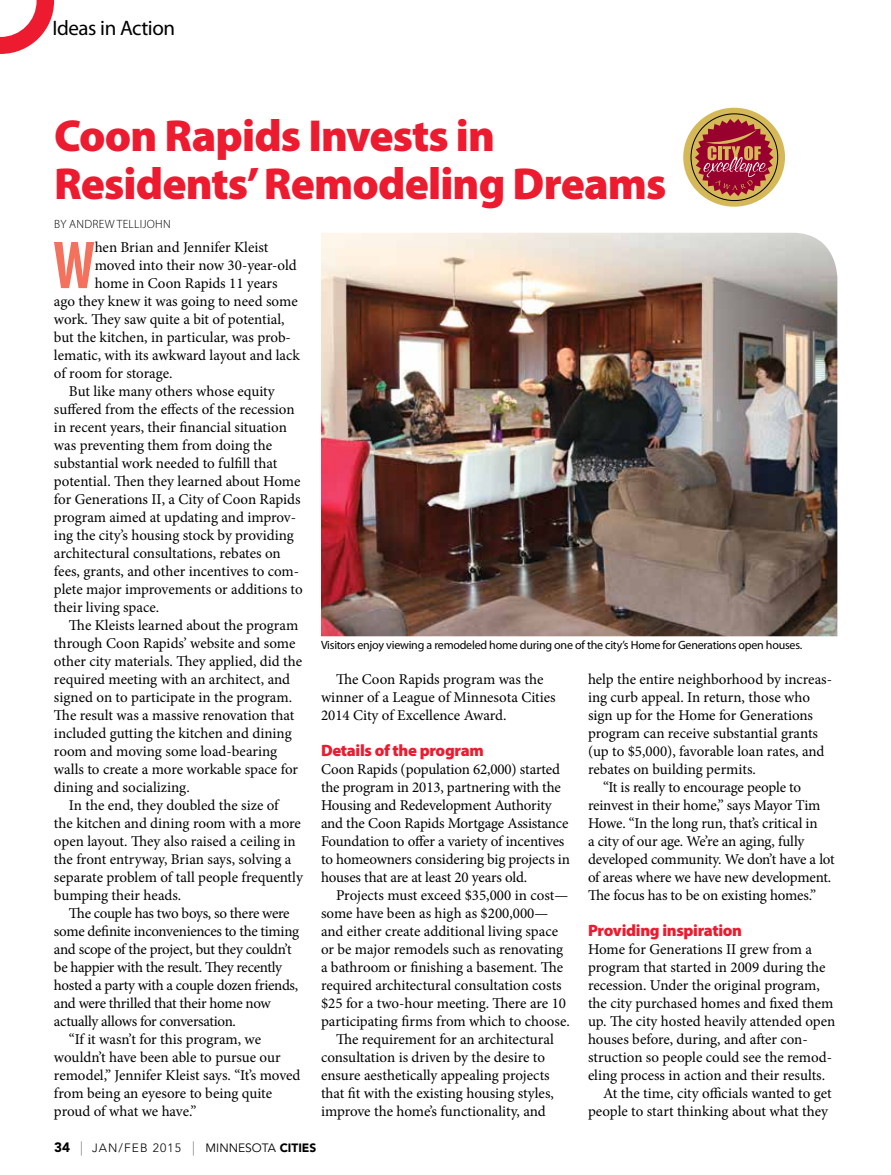
<style>
.page{position:relative;width:891px;height:1175px;background:#fff}
.page>*{position:absolute;margin:0;border:0;box-sizing:border-box;transform-origin:0 0}
.t1{font:700 condensed 68.4px "Myriad Pro";color:#f3715d;scale:.9 1}
.t2{font:900 45px/48px "Myriad Pro";letter-spacing:-.02em;color:#ed1b2f}
.t3{font:21px "Myriad Pro";letter-spacing:-.02em;color:#000}
.t4{font:900 16.5px "Myriad Pro";letter-spacing:-.02em;color:#ed1b2f}
.t5{font:15px/18px "Minion Pro";letter-spacing:-.005em;color:#000}
.t6{font:15px "Minion Pro";letter-spacing:-.025em;color:#000}
.t7{font:12px "Myriad Pro";letter-spacing:-.02em;color:#000}
.t8{font:300 12px "Avenir LT Std";letter-spacing:.09em;color:#000}
.t9{font:300 12px "Myriad Pro";letter-spacing:.02em;color:#000}
.s1{font-weight:900;font-size:13.5px}
.s2{font-family:"Minion Pro";font-weight:400;font-size:14.25px;color:#939598}
.s3{font-weight:400}
.s4{font-weight:900}
</style>
<div class="page">
<svg style="left:0;top:0;width:54px;height:54px"></svg>
<svg style="left:683px;top:108px;width:102px;height:99px;background:#c4ab56"></svg>
<svg style="left:695px;top:119px;width:78px;height:77px;background:#b04f47"></svg>
<img style="left:321px;top:233px;width:516px;height:403px">
<h3 class="t3" style="left:52px;top:15px;width:124px">Ideas in Action</h3>
<h2 class="t2" style="left:54px;top:112px;width:614px">Coon Rapids Invests in<br>Residents’ Remodeling Dreams</h2>
<p class="t9" style="left:54px;top:217px;width:118px">BY ANDREW TELLIJOHN</p>
<h1 class="t1" style="left:53px;top:222px;width:48px">W</h1>
<p class="t5" style="left:95px;top:238px;width:175px">hen Brian and Jennifer Kleist</p>
<p class="t5" style="left:95px;top:256px;width:204px">moved into their now 30-year-old</p>
<p class="t5" style="left:95px;top:274px;width:184px">home in Coon Rapids 11 years</p>
<p class="t5" style="left:54px;top:292px;width:245px">ago they knew it was going to need some</p>
<p class="t5" style="left:54px;top:310px;width:232px">work. They saw quite a bit of potential,</p>
<p class="t5" style="left:54px;top:328px;width:238px">but the kitchen, in particular, was prob-</p>
<p class="t5" style="left:54px;top:346px;width:247px">lematic, with its awkward layout and lack</p>
<p class="t5" style="left:54px;top:364px;width:120px">of room for storage.</p>
<p class="t5" style="left:69px;top:382px;width:207px">But like many others whose equity</p>
<p class="t5" style="left:54px;top:400px;width:242px">suffered from the effects of the recession</p>
<p class="t5" style="left:54px;top:418px;width:235px">in recent years, their financial situation</p>
<p class="t5" style="left:54px;top:436px;width:220px">was preventing them from doing the</p>
<p class="t5" style="left:54px;top:454px;width:225px">substantial work needed to fulfill that</p>
<p class="t5" style="left:54px;top:472px;width:248px">potential. Then they learned about Home</p>
<p class="t5" style="left:54px;top:490px;width:248px">for Generations II, a City of Coon Rapids</p>
<p class="t5" style="left:54px;top:508px;width:244px">program aimed at updating and improv-</p>
<p class="t5" style="left:54px;top:526px;width:241px">ing the city’s housing stock by providing</p>
<p class="t5" style="left:54px;top:544px;width:228px">architectural consultations, rebates on</p>
<p class="t5" style="left:54px;top:562px;width:247px">fees, grants, and other incentives to com-</p>
<p class="t5" style="left:54px;top:580px;width:250px">plete major improvements or additions to</p>
<p class="t5" style="left:54px;top:598px;width:107px">their living space.</p>
<p class="t5" style="left:69px;top:616px;width:231px">The Kleists learned about the program</p>
<p class="t5" style="left:54px;top:634px;width:243px">through Coon Rapids’ website and some</p>
<p class="t5" style="left:54px;top:652px;width:250px">other city materials. They applied, did the</p>
<p class="t5" style="left:54px;top:670px;width:238px">required meeting with an architect, and</p>
<p class="t5" style="left:54px;top:688px;width:240px">signed on to participate in the program.</p>
<p class="t5" style="left:54px;top:706px;width:242px">The result was a massive renovation that</p>
<p class="t5" style="left:54px;top:724px;width:239px">included gutting the kitchen and dining</p>
<p class="t5" style="left:54px;top:742px;width:225px">room and moving some load-bearing</p>
<p class="t5" style="left:54px;top:760px;width:246px">walls to create a more workable space for</p>
<p class="t5" style="left:54px;top:778px;width:137px">dining and socializing.</p>
<p class="t5" style="left:69px;top:796px;width:211px">In the end, they doubled the size of</p>
<p class="t5" style="left:54px;top:814px;width:248px">the kitchen and dining room with a more</p>
<p class="t5" style="left:54px;top:832px;width:243px">open layout. They also raised a ceiling in</p>
<p class="t5" style="left:54px;top:850px;width:239px">the front entryway, Brian says, solving a</p>
<p class="t5" style="left:54px;top:868px;width:250px">separate problem of tall people frequently</p>
<p class="t5" style="left:54px;top:886px;width:129px">bumping their heads.</p>
<p class="t6" style="left:69px;top:903px;width:222px">The couple has two boys, so there were</p>
<p class="t5" style="left:54px;top:922px;width:247px">some definite inconveniences to the timing</p>
<p class="t5" style="left:54px;top:940px;width:239px">and scope of the project, but they couldn’t</p>
<p class="t5" style="left:54px;top:958px;width:230px">be happier with the result. They recently</p>
<p class="t5" style="left:54px;top:976px;width:246px">hosted a party with a couple dozen friends,</p>
<p class="t5" style="left:54px;top:994px;width:218px">and were thrilled that their home now</p>
<p class="t5" style="left:54px;top:1012px;width:184px">actually allows for conversation.</p>
<p class="t5" style="left:69px;top:1030px;width:194px">“If it wasn’t for this program, we</p>
<p class="t5" style="left:54px;top:1048px;width:228px">wouldn’t have been able to pursue our</p>
<p class="t5" style="left:54px;top:1066px;width:248px">remodel,” Jennifer Kleist says. “It’s moved</p>
<p class="t5" style="left:54px;top:1084px;width:220px">from being an eyesore to being quite</p>
<p class="t5" style="left:54px;top:1102px;width:144px">proud of what we have.”</p>
<p class="t7" style="left:321px;top:637px;width:483px">Visitors enjoy viewing a remodeled home during one of the city’s Home for Generations open houses.</p>
<p class="t5" style="left:321px;top:670px;width:236px;text-indent:15px">The Coon Rapids program was the winner of a League of Minnesota Cities<br>2014 City of Excellence Award.</p>
<p class="t4" style="left:321px;top:741px;width:164px">Details of the program</p>
<p class="t5" style="left:321px;top:760px;width:251px">Coon Rapids (population 62,000) started the program in 2013, partnering with the Housing and Redevelopment Authority and the Coon Rapids Mortgage Assistance Foundation to offer a variety of incentives to homeowners considering big projects in houses that are at least 20 years old.</p>
<p class="t5" style="left:336px;top:886px;width:234px">Projects must exceed $35,000 in cost—</p>
<p class="t5" style="left:321px;top:904px;width:229px">some have been as high as $200,000—</p>
<p class="t5" style="left:321px;top:922px;width:239px">and either create additional living space</p>
<p class="t5" style="left:321px;top:940px;width:244px">or be major remodels such as renovating</p>
<p class="t5" style="left:321px;top:958px;width:244px">a bathroom or finishing a basement. The</p>
<p class="t5" style="left:321px;top:976px;width:242px">required architectural consultation costs</p>
<p class="t5" style="left:321px;top:994px;width:247px">$25 for a two-hour meeting. There are 10</p>
<p class="t5" style="left:321px;top:1012px;width:250px">participating firms from which to choose.</p>
<p class="t5" style="left:336px;top:1030px;width:219px">The requirement for an architectural</p>
<p class="t5" style="left:321px;top:1048px;width:226px">consultation is driven by the desire to</p>
<p class="t5" style="left:321px;top:1066px;width:230px">ensure aesthetically appealing projects</p>
<p class="t5" style="left:321px;top:1084px;width:234px">that fit with the existing housing styles,</p>
<p class="t5" style="left:321px;top:1102px;width:226px">improve the home’s functionality, and</p>
<p class="t5" style="left:588px;top:670px;width:246px">help the entire neighborhood by increas-</p>
<p class="t5" style="left:588px;top:688px;width:224px">ing curb appeal. In return, those who</p>
<p class="t5" style="left:588px;top:706px;width:227px">sign up for the Home for Generations</p>
<p class="t5" style="left:588px;top:724px;width:232px">program can receive substantial grants</p>
<p class="t5" style="left:588px;top:742px;width:238px">(up to $5,000), favorable loan rates, and</p>
<p class="t5" style="left:588px;top:760px;width:169px">rebates on building permits.</p>
<p class="t5" style="left:603px;top:778px;width:200px">“It is really to encourage people to</p>
<p class="t5" style="left:588px;top:796px;width:234px">reinvest in their home,” says Mayor Tim</p>
<p class="t5" style="left:588px;top:814px;width:231px">Howe. “In the long run, that’s critical in</p>
<p class="t5" style="left:588px;top:832px;width:218px">a city of our age. We’re an aging, fully</p>
<p class="t5" style="left:588px;top:850px;width:248px">developed community. We don’t have a lot</p>
<p class="t5" style="left:588px;top:868px;width:245px">of areas where we have new development.</p>
<p class="t5" style="left:588px;top:886px;width:230px">The focus has to be on existing homes.”</p>
<p class="t4" style="left:588px;top:921px;width:156px">Providing inspiration</p>
<p class="t5" style="left:588px;top:940px;width:226px">Home for Generations II grew from a</p>
<p class="t5" style="left:588px;top:958px;width:239px">program that started in 2009 during the</p>
<p class="t5" style="left:588px;top:976px;width:233px">recession. Under the original program,</p>
<p class="t5" style="left:588px;top:994px;width:247px">the city purchased homes and fixed them</p>
<p class="t5" style="left:588px;top:1012px;width:249px">up. The city hosted heavily attended open</p>
<p class="t5" style="left:588px;top:1030px;width:221px">houses before, during, and after con-</p>
<p class="t5" style="left:588px;top:1048px;width:246px">struction so people could see the remod-</p>
<p class="t5" style="left:588px;top:1066px;width:239px">eling process in action and their results.</p>
<p class="t5" style="left:603px;top:1084px;width:230px">At the time, city officials wanted to get</p>
<p class="t5" style="left:588px;top:1102px;width:242px">people to start thinking about what they</p>
<p class="t8" style="left:54px;top:1141px;width:264px"><span class="s1">34</span> <span class="s2">|</span> JAN/FEB 2015 <span class="s2">|</span> <span class="s3">MINNESOTA</span> <span class="s4">CITIES</span></p>
</div>
